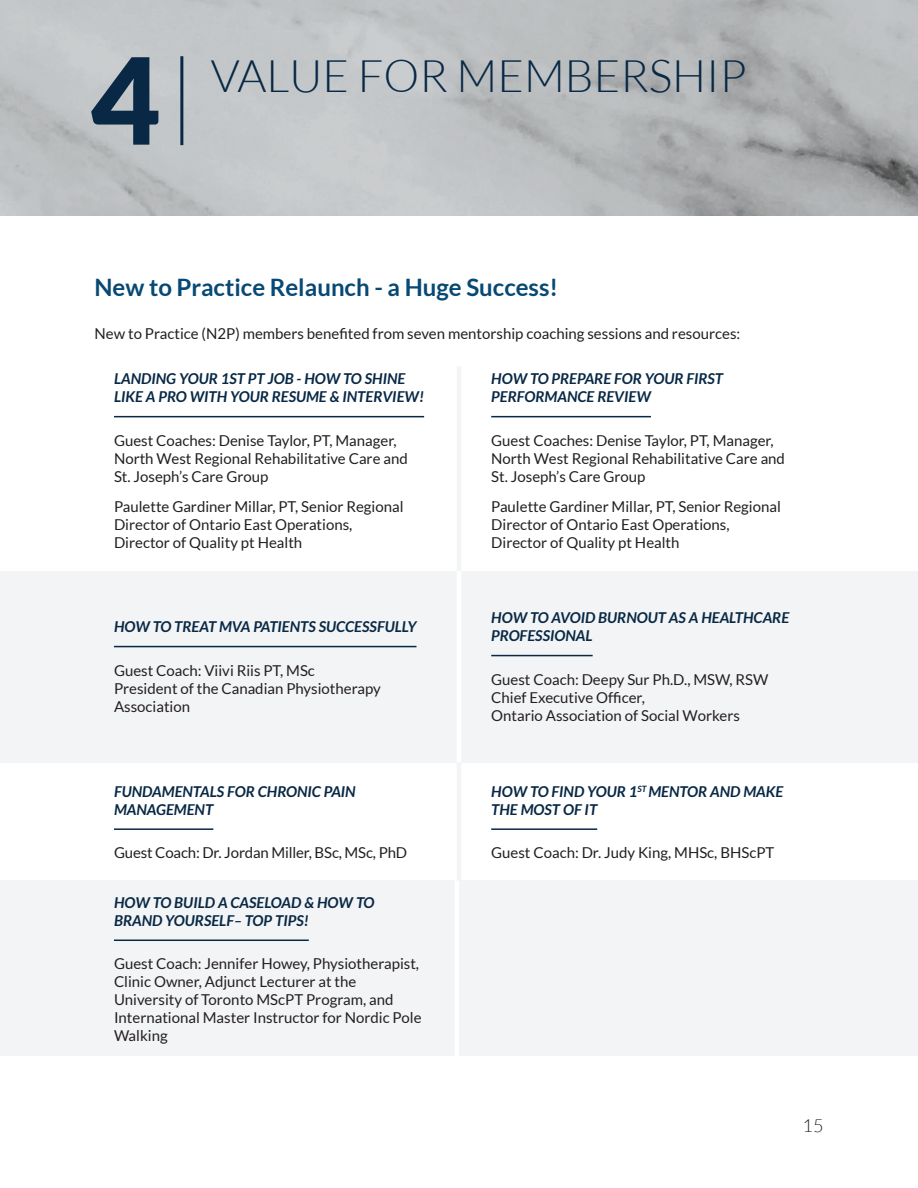
<style>
.page{position:relative;width:918px;height:1188px;background:#fff}
.page>*{position:absolute;margin:0;border:0;box-sizing:border-box;transform-origin:0 0}
.t1{font:900 120px "Lato";color:#082845}
.t2{font:300 45px "Lato";color:#082845}
.t3{font:700 24px "Lato";color:#074974}
.t4{font:300 18px "Lato";color:#231f20}
.OPA_Basic_Paragraph{font:15px/18px "Lato";color:#231f20}
.N2P{font:italic 700 15px/18px "Lato";color:#082845}
.N2P_Paraga{font:15px/18px "Lato";color:#231f20}
</style>
<div class="page">
<div style="left:0;top:571px;width:918px;height:191px;background:#f3f4f5"></div>
<div style="left:0;top:881px;width:918px;height:175px;background:#f3f4f5"></div>
<img style="left:0;top:0;width:918px;height:215px">
<hr style="left:180px;top:56px;width:3px;height:89px;background:#082845">
<hr style="left:114px;top:416px;width:310px;height:1px;background:#082845">
<hr style="left:491px;top:416px;width:160px;height:1px;background:#082845">
<hr style="left:114px;top:646px;width:303px;height:1px;background:#082845">
<hr style="left:491px;top:655px;width:102px;height:1px;background:#082845">
<hr style="left:114px;top:828px;width:99px;height:2px;background:#082845">
<hr style="left:491px;top:828px;width:106px;height:2px;background:#082845">
<hr style="left:114px;top:940px;width:195px;height:1px;background:#082845">
<hr style="left:457px;top:366px;width:4px;height:205px;background:#f3f4f5">
<hr style="left:457px;top:762px;width:4px;height:119px;background:#f3f4f5">
<hr style="left:457px;top:571px;width:4px;height:191px;background:#fff">
<div style="left:454px;top:881px;width:5px;height:191px;background:#fff"></div>
<p class="t1" style="left:91px;top:30px;width:71px">4</p>
<p class="t2" style="left:211px;top:52px;width:537px">VALUE FOR MEMBERSHIP</p>
<h2 class="t3" style="left:94px;top:274px;width:465px">New to Practice Relaunch - a Huge Success!</h2>
<p class="OPA_Basic_Paragraph" style="left:94px;top:325px;width:647px">New to Practice (N2P) members benefited from seven mentorship coaching sessions and resources:</p>
<p class="N2P" style="left:114px;top:370px;width:312px">LANDING YOUR 1ST PT JOB - HOW TO SHINE<br>LIKE A PRO WITH YOUR RESUME &amp; INTERVIEW!</p>
<p class="OPA_Basic_Paragraph" style="left:114px;top:431px;width:295px">Guest Coaches: Denise Taylor, PT, Manager,<br>North West Regional Rehabilitative Care and<br>St. Joseph’s Care Group</p>
<p class="N2P_Paraga" style="left:114px;top:497px;width:291px">Paulette Gardiner Millar, PT, Senior Regional<br>Director of Ontario East Operations,<br>Director of Quality pt Health</p>
<p class="N2P" style="left:491px;top:370px;width:233px">HOW TO PREPARE FOR YOUR FIRST<br>PERFORMANCE REVIEW</p>
<p class="OPA_Basic_Paragraph" style="left:491px;top:431px;width:295px">Guest Coaches: Denise Taylor, PT, Manager,<br>North West Regional Rehabilitative Care and<br>St. Joseph’s Care Group</p>
<p class="OPA_Basic_Paragraph" style="left:491px;top:497px;width:291px">Paulette Gardiner Millar, PT, Senior Regional<br>Director of Ontario East Operations,<br>Director of Quality pt Health</p>
<p class="N2P" style="left:114px;top:618px;width:304px">HOW TO TREAT MVA PATIENTS SUCCESSFULLY</p>
<p class="OPA_Basic_Paragraph" style="left:114px;top:661px;width:268px">Guest Coach: Viivi Riis PT, MSc<br>President of the Canadian Physiotherapy<br>Association</p>
<p class="N2P" style="left:114px;top:783px;width:243px">FUNDAMENTALS FOR CHRONIC PAIN<br>MANAGEMENT</p>
<p class="OPA_Basic_Paragraph" style="left:114px;top:844px;width:295px">Guest Coach: Dr. Jordan Miller, BSc, MSc, PhD</p>
<p class="N2P" style="left:114px;top:894px;width:262px">HOW TO BUILD A CASELOAD &amp; HOW TO<br>BRAND YOURSELF– TOP TIPS!</p>
<p class="OPA_Basic_Paragraph" style="left:114px;top:955px;width:309px">Guest Coach: Jennifer Howey, Physiotherapist, Clinic Owner, Adjunct Lecturer at the University of Toronto MScPT Program, and International Master Instructor for Nordic Pole Walking</p>
<p class="N2P" style="left:491px;top:609px;width:299px">HOW TO AVOID BURNOUT AS A HEALTHCARE<br>PROFESSIONAL</p>
<p class="OPA_Basic_Paragraph" style="left:491px;top:670px;width:279px">Guest Coach: Deepy Sur Ph.D., MSW, RSW<br>Chief Executive Officer,<br>Ontario Association of Social Workers</p>
<p class="N2P" style="left:491px;top:783px;width:294px">HOW TO FIND YOUR 1<sup>ST</sup> MENTOR AND MAKE<br>THE MOST OF IT</p>
<p class="OPA_Basic_Paragraph" style="left:491px;top:844px;width:285px">Guest Coach: Dr. Judy King, MHSc, BHScPT</p>
<p class="t4" style="left:803px;top:1116px;width:22px">15</p>
</div>
